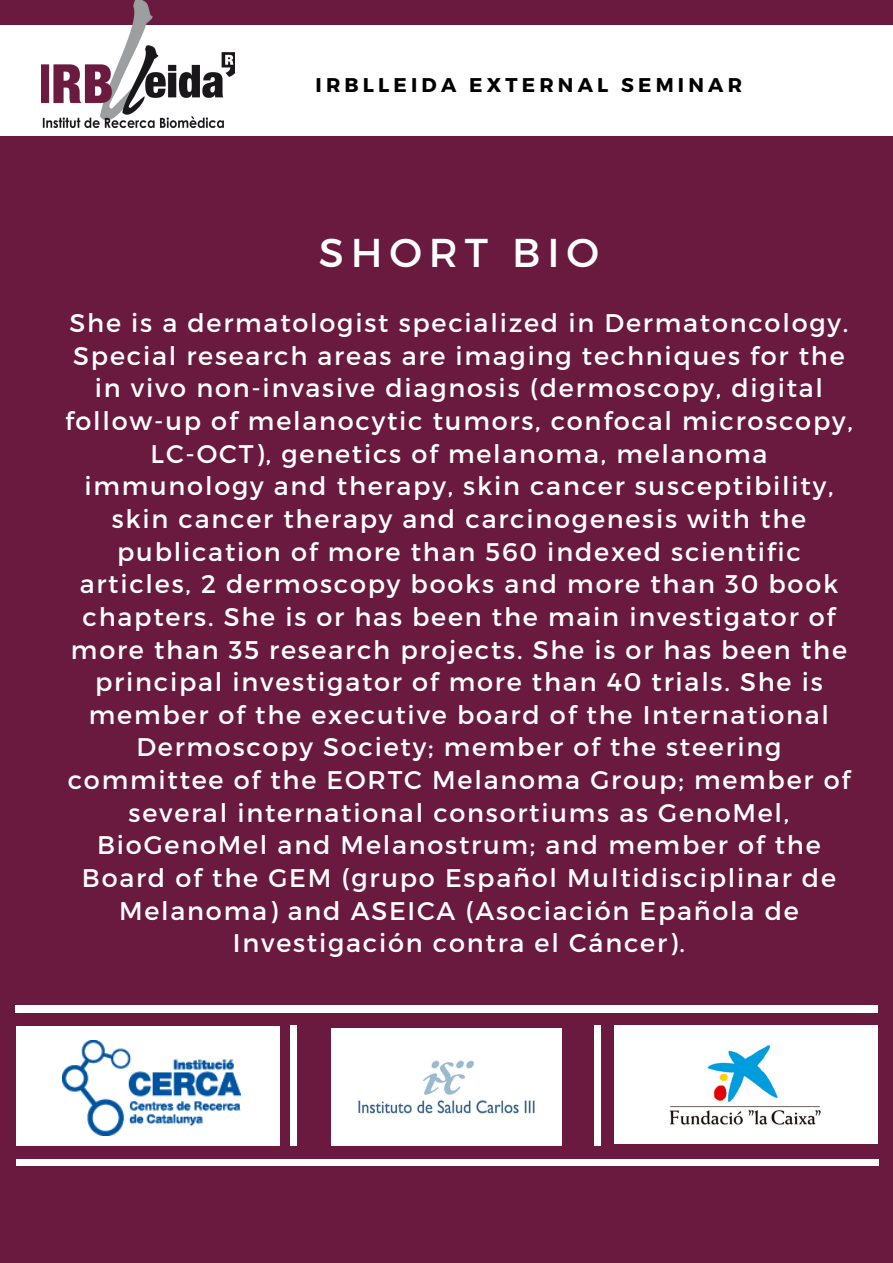
<style>
.page{position:relative;width:893px;height:1263px;background:#6b1a3f}
.page>*{position:absolute;margin:0;border:0;box-sizing:border-box;transform-origin:0 0}
.t1{font:40.2px "Montserrat";letter-spacing:.17em;color:#fff}
.t2{font:25.5px/32.6px "Montserrat";letter-spacing:.07em;color:#fff;text-align:center}
.t3{font:700 19.88px "Montserrat";letter-spacing:.21em;color:#000}
</style>
<div class="page">
<div style="left:15px;top:1006px;width:862px;height:6px;background:#fff"></div>
<div style="left:16px;top:1159px;width:862px;height:6px;background:#fff"></div>
<div style="left:291px;top:1025px;width:6px;height:120px;background:#fff"></div>
<div style="left:594px;top:1025px;width:7px;height:120px;background:#fff"></div>
<div style="left:0;top:25px;width:893px;height:110px;background:#fff"></div>
<img style="left:42px;top:0;width:193px;height:127px">
<div style="left:16px;top:1026px;width:263px;height:119px;background:#fff"></div>
<img style="left:63px;top:1040px;width:178px;height:95px">
<img style="left:331px;top:1028px;width:230px;height:117px">
<div style="left:614px;top:1025px;width:263px;height:119px;background:#fff"></div>
<img style="left:669px;top:1045px;width:152px;height:80px">
<p class="t3" style="left:315px;top:72px;width:428px">IRBLLEIDA EXTERNAL SEMINAR</p>
<h1 class="t1" style="left:319px;top:227px;width:281px">SHORT BIO</h1>
<p class="t2" style="left:65px;top:306px;width:789px">She is a dermatologist specialized in Dermatoncology.<br>Special research areas are imaging techniques for the in vivo non-invasive diagnosis (dermoscopy, digital follow-up of melanocytic tumors, confocal microscopy, LC-OCT), genetics of melanoma, melanoma immunology and therapy, skin cancer susceptibility, skin cancer therapy and carcinogenesis with the publication of more than 560 indexed scientific articles, 2 dermoscopy books and more than 30 book chapters. She is or has been the main investigator of more than 35 research projects. She is or has been the principal investigator of more than 40 trials. She is member of the executive board of the International Dermoscopy Society; member of the steering committee of the EORTC Melanoma Group; member of several international consortiums as GenoMel, BioGenoMel and Melanostrum; and member of the Board of the GEM (grupo Español Multidisciplinar de Melanoma) and ASEICA (Asociación Epañola de Investigación contra el Cáncer).</p>
</div>
